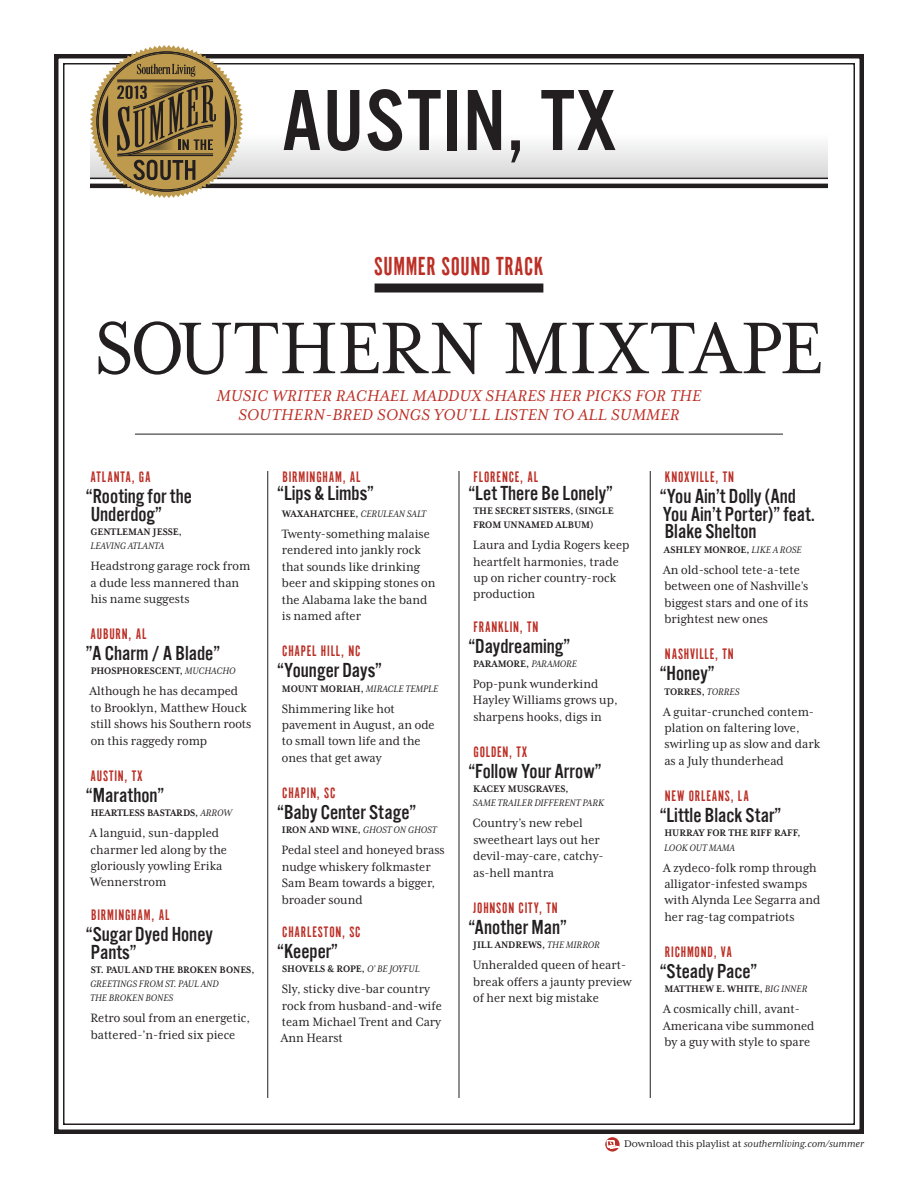
<style>
.page{position:relative;width:918px;height:1188px;background:#fff}
.page>*{position:absolute;margin:0;border:0;box-sizing:border-box;transform-origin:0 0}
.t1{font:90px "Alternate Gothic Com No 3";letter-spacing:.02em;color:#231f20}
.t2{font:84px "Mrs Eaves XL Serif Nar OT";letter-spacing:.01em;color:#231f20}
.t3{font:27px "Alternate Gothic Com No 1";color:#bc2f26}
.t4{font:21px/18px "Alternate Gothic Com No 3";color:#231f20}
.t5{font:italic 18px/19.4px "Mrs Eaves XL Serif OT";letter-spacing:.02em;color:#bc2f26;text-align:center}
.t6{font:15.75px "Alternate Gothic Com No 1";letter-spacing:.05em;color:#bc2f26}
.t7{font:13.8px/16.5px "Mrs Eaves XL Serif Nar OT";color:#231f20}
.t8{font:italic 11.25px "Mrs Eaves XL Serif OT";color:#231f20}
.t9{font:700 10.8px/14.2px "Mrs Eaves XL Serif Nar OT";color:#231f20}
.t10{font:italic 10.8px/14.2px "Mrs Eaves XL Serif Nar OT";color:#231f20}
.s1{font-weight:400;font-style:italic}
.s2{font-weight:700;font-style:normal}
.s3{font-style:normal}
</style>
<div class="page">
<div style="left:54px;top:54px;width:810px;height:1080px;border:4px solid #231f20"></div>
<div style="left:90px;top:90px;width:738px;height:88px;background:linear-gradient(to bottom,#fff,#e0e0e1)"></div>
<hr style="left:90px;top:178px;width:738px;height:1px;background:#231f20">
<hr style="left:90px;top:184px;width:738px;height:4px;background:#231f20">
<svg style="left:90px;top:45px;width:153px;height:153px"></svg>
<hr style="left:135px;top:434px;width:648px;height:1px;background:#231f20">
<hr style="left:459px;top:471px;width:1px;height:627px;background:#231f20">
<hr style="left:267px;top:471px;width:1px;height:627px;background:#231f20">
<hr style="left:650px;top:471px;width:1px;height:627px;background:#231f20">
<div style="left:375px;top:284px;width:168px;height:9px;background:#231f20"></div>
<svg style="left:605px;top:1137px;width:15px;height:15px"></svg>
<svg style="left:607px;top:1140px;width:12px;height:9px"></svg>
<h1 class="t1" style="left:281px;top:75px;width:337px">AUSTIN, TX</h1>
<h3 class="t3" style="left:374px;top:252px;width:12px">SUMMER</h3>
<h3 class="t3" style="left:442px;top:252px;width:11px">SOUND</h3>
<h3 class="t3" style="left:496px;top:252px;width:11px">TRACK</h3>
<h2 class="t2" style="left:95px;top:306px;width:730px">SOUTHERN MIXTAPE</h2>
<h3 class="t5" style="left:217px;top:386px;width:486px">MUSIC WRITER RACHAEL MADD UX SHARES HER PICKS FOR THE<br>SOUTHERN-BRED SONGS YOU’LL LISTEN TO ALL SUMMER</h3>
<p class="t6" style="left:91px;top:468px;width:13px">ATLANTA</p>
<p class="t6" style="left:132px;top:468px;width:20px">, GA</p>
<h3 class="t4" style="left:86px;top:487px;width:108px">“Rooting for the<br>Underdog”</h3>
<p class="t9" style="left:90px;top:524px;width:93px">GENTLEMAN JESSE,</p>
<p class="t10" style="left:90px;top:539px;width:75px">LEAVING ATLANTA</p>
<p class="t7" style="left:90px;top:558px;width:161px">Headstrong garage rock from a dude less mannered than his name suggests</p>
<p class="t6" style="left:91px;top:626px;width:14px">AUBURN</p>
<p class="t6" style="left:128px;top:626px;width:19px">, AL</p>
<h3 class="t4" style="left:86px;top:644px;width:136px">”A Charm / A Blade”</h3>
<p class="t9" style="left:91px;top:664px;width:146px">PHOSPHORESCENT, <span class="s1">MUCHACHO</span></p>
<p class="t7" style="left:90px;top:683px;width:163px">Although he has decamped to Brooklyn, Matthew Houck still shows his Southern roots on this raggedy romp</p>
<p class="t6" style="left:91px;top:768px;width:13px">AUSTIN</p>
<p class="t6" style="left:125px;top:768px;width:19px">, TX</p>
<h3 class="t4" style="left:86px;top:786px;width:80px">“Marathon”</h3>
<p class="t9" style="left:91px;top:806px;width:143px">HEARTLESS BASTARDS, <span class="s1">ARROW</span></p>
<p class="t7" style="left:90px;top:825px;width:139px">A languid, sun-dappled charmer led along by the gloriously yowling Erika<br>Wennerstrom</p>
<p class="t6" style="left:91px;top:906px;width:14px">BIRMINGHAM</p>
<p class="t6" style="left:151px;top:906px;width:19px">, AL</p>
<h3 class="t4" style="left:86px;top:925px;width:129px">“Sugar Dyed Honey<br>Pants”</h3>
<p class="t9" style="left:91px;top:962px;width:165px">ST. PAUL AND THE BROKEN BONES,</p>
<p class="t10" style="left:90px;top:977px;width:130px">GREETINGS FROM ST. PAUL AND<br>THE BROKEN BONES</p>
<p class="t7" style="left:90px;top:1010px;width:161px">Retro soul from an energetic, battered-’n-fried six piece</p>
<p class="t6" style="left:282px;top:468px;width:14px">BIRMINGHAM</p>
<p class="t6" style="left:343px;top:468px;width:19px">, AL</p>
<h3 class="t4" style="left:277px;top:484px;width:98px">“Lips &amp; Limbs”</h3>
<p class="t9" style="left:282px;top:506px;width:146px">WAXAHATCHEE, <span class="s1">CERULEAN SALT</span></p>
<p class="t7" style="left:282px;top:525px;width:155px">Twenty-something malaise rendered into jankly rock that sounds like drinking beer and skipping stones on the Alabama lake the band is named after</p>
<p class="t6" style="left:282px;top:643px;width:80px">CHAPEL HILL, NC</p>
<h3 class="t4" style="left:277px;top:661px;width:106px">“Younger Days”</h3>
<p class="t10" style="left:282px;top:681px;width:158px"><span class="s2">MOUNT MORIAH,</span> MIRACLE TEMPLE</p>
<p class="t7" style="left:282px;top:700px;width:155px">Shimmering like hot pavement in August, an ode to small town life and the ones that get away</p>
<p class="t6" style="left:282px;top:785px;width:55px">CHAPIN, SC</p>
<h3 class="t4" style="left:277px;top:803px;width:141px">“Baby Center Stage”</h3>
<p class="t9" style="left:282px;top:823px;width:156px">IRON AND WINE, <span class="s1">GHOST ON GHOST</span></p>
<p class="t7" style="left:282px;top:842px;width:165px">Pedal steel and honeyed brass nudge whiskery folkmaster<br>Sam Beam towards a bigger, broader sound</p>
<p class="t6" style="left:282px;top:924px;width:13px">CHARLESTON</p>
<p class="t6" style="left:342px;top:924px;width:20px">, SC</p>
<h3 class="t4" style="left:277px;top:942px;width:62px">“Keeper”</h3>
<p class="t9" style="left:282px;top:962px;width:136px">SHOVELS &amp; ROPE, <span class="s1">O’ BE JOYFUL</span></p>
<p class="t7" style="left:281px;top:981px;width:162px">Sly, sticky dive-bar country rock from husband-and-wife team Michael Trent and Cary<br>Ann Hearst</p>
<p class="t6" style="left:474px;top:468px;width:7px">FLORENCE</p>
<p class="t6" style="left:520px;top:468px;width:19px">, AL</p>
<h3 class="t4" style="left:468px;top:484px;width:146px">“Let There Be Lonely”</h3>
<p class="t9" style="left:473px;top:503px;width:142px">THE SECRET SISTERS, (SINGLE<br>FROM UNNAMED ALBUM)</p>
<p class="t7" style="left:473px;top:537px;width:158px">Laura and Lydia Rogers keep heartfelt harmonies, trade up on richer country-rock production</p>
<p class="t6" style="left:474px;top:618px;width:7px">FRANKLIN</p>
<p class="t6" style="left:520px;top:618px;width:20px">, TN</p>
<h3 class="t4" style="left:468px;top:637px;width:103px">“Daydreaming”</h3>
<p class="t9" style="left:473px;top:656px;width:106px">PARAMORE, <span class="s1">PARAMORE</span></p>
<p class="t7" style="left:473px;top:675px;width:146px">Pop-punk wunderkind<br>Hayley Williams grows up, sharpens hooks, digs in</p>
<p class="t6" style="left:473px;top:744px;width:13px">GOLDEN</p>
<p class="t6" style="left:509px;top:744px;width:19px">, TX</p>
<h3 class="t4" style="left:468px;top:762px;width:135px">“Follow Your Arrow”</h3>
<p class="t9" style="left:473px;top:782px;width:97px">KACEY MUSGRAVES,</p>
<p class="t10" style="left:473px;top:796px;width:133px">SAME TRAIL ER DIFFERENT PARK</p>
<p class="t7" style="left:472px;top:815px;width:133px">Country’s new rebel sweetheart lays out her devil-may-care, catchy&shy;as-hell mantra</p>
<p class="t6" style="left:473px;top:900px;width:11px">JOHNSON</p>
<p class="t6" style="left:519px;top:900px;width:41px">CITY, TN</p>
<h3 class="t4" style="left:468px;top:918px;width:100px">“Another Man”</h3>
<p class="t9" style="left:473px;top:938px;width:128px">JILL ANDREWS, <span class="s1">THE MIRROR</span></p>
<p class="t7" style="left:473px;top:957px;width:161px">Unheralded queen of heart&shy;break offers a jaunty preview of her next big mistake</p>
<p class="t6" style="left:665px;top:468px;width:32px">KNOXVILLE</p>
<p class="t6" style="left:716px;top:468px;width:20px">, TN</p>
<h3 class="t4" style="left:660px;top:487px;width:156px">“You Ain’t Dolly (And<br>You Ain’t Porter)” feat.<br>Blake Shelton</h3>
<p class="t9" style="left:664px;top:542px;width:139px">ASHLEY MONROE, <span class="s1">LIKE A ROSE</span></p>
<p class="t7" style="left:663px;top:561px;width:147px">An old-school tete-a-tete between one of Nashville’s biggest stars and one of its brightest new ones</p>
<p class="t6" style="left:665px;top:646px;width:14px">NASHVILLE</p>
<p class="t6" style="left:715px;top:646px;width:19px">, TN</p>
<h3 class="t4" style="left:660px;top:664px;width:56px">“Honey”</h3>
<p class="t9" style="left:665px;top:684px;width:76px">TORRES, <span class="s1">TORRES</span></p>
<p class="t7" style="left:663px;top:703px;width:158px">A guitar-crunched contem&shy;plation on faltering love, swirling up as slow and dark as a July thunderhead</p>
<p class="t6" style="left:665px;top:788px;width:37px">NEW ORLEANS</p>
<p class="t6" style="left:731px;top:788px;width:20px">, LA</p>
<h3 class="t4" style="left:660px;top:806px;width:123px">“Little Black Star”</h3>
<p class="t9" style="left:664px;top:826px;width:138px">HURRAY FOR THE RIFF RAFF,</p>
<p class="t10" style="left:664px;top:840px;width:72px">LOOK OUT MAMA</p>
<p class="t7" style="left:663px;top:859px;width:159px">A zydeco-folk romp through alligator-infested swamps with Alynda Lee Segarra and her rag-tag compatriots</p>
<p class="t6" style="left:665px;top:944px;width:14px">RICHMOND</p>
<p class="t6" style="left:714px;top:944px;width:19px">, VA</p>
<h3 class="t4" style="left:660px;top:962px;width:99px">“Steady Pace”</h3>
<p class="t9" style="left:664px;top:982px;width:145px">MATTHEW E. WHITE, <span class="s1">BIG INNER</span></p>
<p class="t7" style="left:663px;top:1001px;width:153px">A cosmically chill, avant-<br>Americana vibe summoned by a guy with style to spare</p>
<p class="t8" style="left:624px;top:1138px;width:242px"><span class="s3">Download this playlist at</span> SOUTHERNLIVING.COM/SUMMER</p>
</div>
